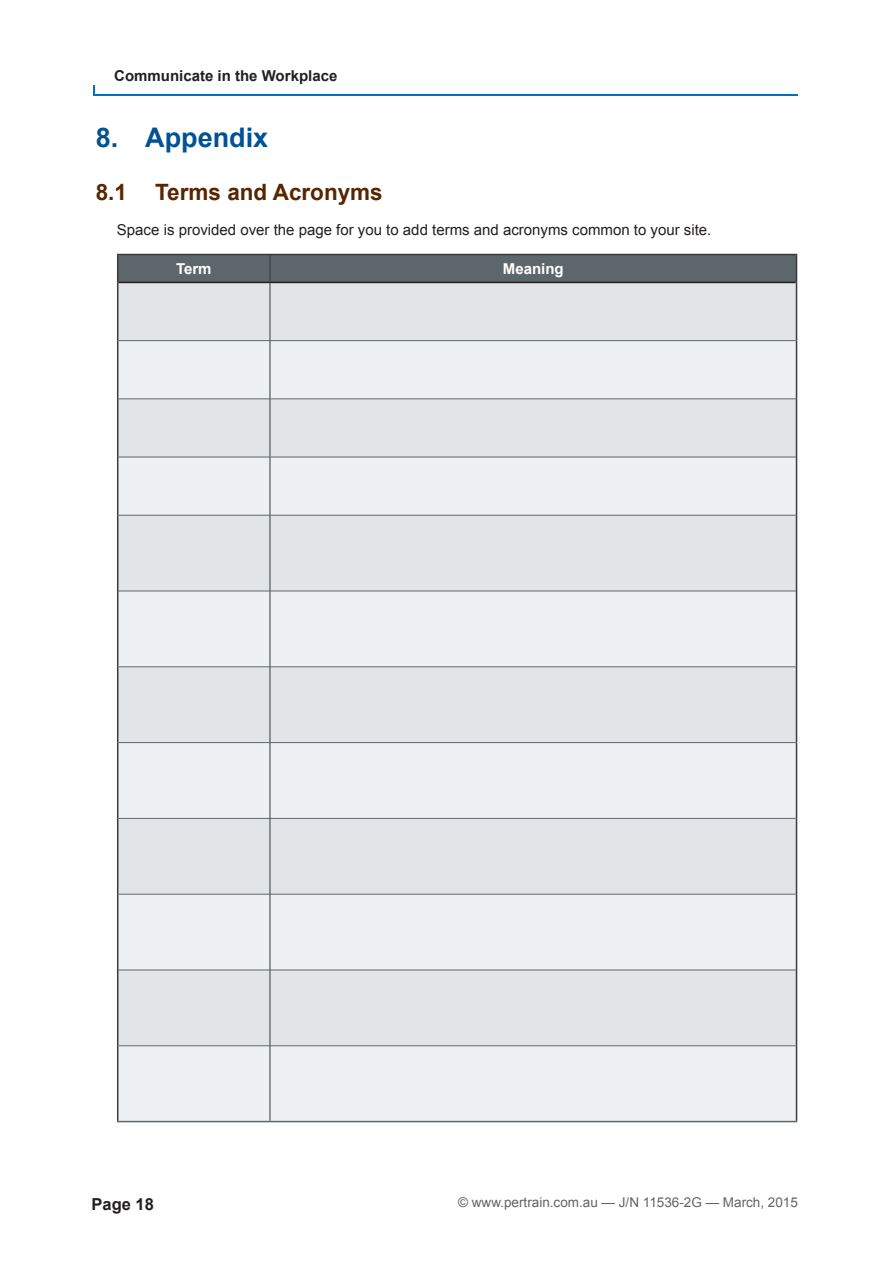
<style>
.page{position:relative;width:893px;height:1263px;background:#fff}
.page>*{position:absolute;margin:0;border:0;box-sizing:border-box;transform-origin:0 0}
.t1{font:700 27px "Arial";color:#005294}
.t2{font:700 22.5px "Arial";color:#572500}
.t3{font:700 16.5px "Arial";color:#231f20}
.Body_text{font:15px "Arial";color:#231f20}
.t4{font:700 15px "Arial";color:#231f20}
.Table_Heading{font:700 15px "Arial";color:#fff}
.t5{font:13.5px "Arial";color:#636366}
</style>
<div class="page">
<hr style="left:93px;top:95px;width:705px;height:1px;background:#0072bc">
<div style="left:118px;top:283px;width:678px;height:57px;background:#e1e5e8"></div>
<svg style="left:118px;top:341px;width:678px;height:780px;background:#e6eaec"></svg>
<hr style="left:117px;top:1121px;width:153px;height:1px;background:#5f666b">
<hr style="left:270px;top:1121px;width:527px;height:1px;background:#5f666b">
<hr style="left:118px;top:340px;width:152px;height:1px;background:#5f666b">
<hr style="left:118px;top:399px;width:152px;height:1px;background:#5f666b">
<hr style="left:117px;top:399px;width:1px;height:58px;background:#353b40">
<hr style="left:270px;top:340px;width:526px;height:1px;background:#5f666b">
<hr style="left:270px;top:399px;width:526px;height:1px;background:#5f666b">
<hr style="left:270px;top:399px;width:1px;height:58px;background:#353b40">
<hr style="left:796px;top:399px;width:1px;height:58px;background:#353b40">
<hr style="left:117px;top:282px;width:1px;height:59px;background:#353b40">
<hr style="left:117px;top:341px;width:1px;height:58px;background:#353b40">
<hr style="left:118px;top:457px;width:152px;height:1px;background:#5f666b">
<hr style="left:270px;top:283px;width:1px;height:58px;background:#353b40">
<hr style="left:270px;top:341px;width:1px;height:58px;background:#353b40">
<hr style="left:796px;top:282px;width:1px;height:59px;background:#353b40">
<hr style="left:796px;top:341px;width:1px;height:58px;background:#353b40">
<hr style="left:270px;top:457px;width:526px;height:1px;background:#5f666b">
<hr style="left:117px;top:457px;width:1px;height:58px;background:#353b40">
<hr style="left:270px;top:457px;width:1px;height:58px;background:#353b40">
<hr style="left:796px;top:457px;width:1px;height:58px;background:#353b40">
<hr style="left:118px;top:515px;width:152px;height:1px;background:#5f666b">
<hr style="left:118px;top:591px;width:152px;height:1px;background:#5f666b">
<hr style="left:118px;top:666px;width:152px;height:1px;background:#5f666b">
<hr style="left:118px;top:742px;width:152px;height:1px;background:#5f666b">
<hr style="left:118px;top:818px;width:152px;height:1px;background:#5f666b">
<hr style="left:118px;top:894px;width:152px;height:1px;background:#5f666b">
<hr style="left:118px;top:970px;width:152px;height:1px;background:#5f666b">
<hr style="left:118px;top:1045px;width:152px;height:1px;background:#5f666b">
<hr style="left:117px;top:515px;width:1px;height:76px;background:#353b40">
<hr style="left:117px;top:591px;width:1px;height:76px;background:#353b40">
<hr style="left:117px;top:667px;width:1px;height:76px;background:#353b40">
<hr style="left:117px;top:743px;width:1px;height:75px;background:#353b40">
<hr style="left:117px;top:818px;width:1px;height:76px;background:#353b40">
<hr style="left:117px;top:894px;width:1px;height:76px;background:#353b40">
<hr style="left:117px;top:970px;width:1px;height:76px;background:#353b40">
<hr style="left:117px;top:1046px;width:1px;height:75px;background:#353b40">
<hr style="left:270px;top:515px;width:526px;height:1px;background:#5f666b">
<hr style="left:270px;top:591px;width:526px;height:1px;background:#5f666b">
<hr style="left:270px;top:666px;width:526px;height:1px;background:#5f666b">
<hr style="left:270px;top:742px;width:526px;height:1px;background:#5f666b">
<hr style="left:270px;top:818px;width:526px;height:1px;background:#5f666b">
<hr style="left:270px;top:894px;width:526px;height:1px;background:#5f666b">
<hr style="left:270px;top:970px;width:526px;height:1px;background:#5f666b">
<hr style="left:270px;top:1045px;width:526px;height:1px;background:#5f666b">
<hr style="left:270px;top:515px;width:1px;height:76px;background:#353b40">
<hr style="left:270px;top:591px;width:1px;height:76px;background:#353b40">
<hr style="left:270px;top:667px;width:1px;height:75px;background:#353b40">
<hr style="left:270px;top:743px;width:1px;height:75px;background:#353b40">
<hr style="left:270px;top:818px;width:1px;height:76px;background:#353b40">
<hr style="left:270px;top:894px;width:1px;height:76px;background:#353b40">
<hr style="left:270px;top:970px;width:1px;height:75px;background:#353b40">
<hr style="left:270px;top:1046px;width:1px;height:75px;background:#353b40">
<hr style="left:796px;top:515px;width:1px;height:76px;background:#353b40">
<hr style="left:796px;top:591px;width:1px;height:76px;background:#353b40">
<hr style="left:796px;top:667px;width:1px;height:76px;background:#353b40">
<hr style="left:796px;top:743px;width:1px;height:75px;background:#353b40">
<hr style="left:796px;top:818px;width:1px;height:76px;background:#353b40">
<hr style="left:796px;top:894px;width:1px;height:76px;background:#353b40">
<hr style="left:796px;top:970px;width:1px;height:76px;background:#353b40">
<hr style="left:796px;top:1046px;width:1px;height:75px;background:#353b40">
<svg style="left:117px;top:254px;width:680px;height:28px;background:#5a6267"></svg>
<hr style="left:118px;top:282px;width:152px;height:1px;background:#231f20">
<hr style="left:270px;top:282px;width:526px;height:1px;background:#231f20">
<p class="t4" style="left:114px;top:65px;width:225px">Communicate in the Workplace</p>
<p class="t1" style="left:96px;top:119px;width:174px">8. Appendix</p>
<p class="t2" style="left:96px;top:176px;width:33px">8.1</p>
<p class="t2" style="left:155px;top:176px;width:229px">Terms and Acronyms</p>
<p class="Body_text" style="left:117px;top:219px;width:596px">Space is provided over the page for you to add terms and acronyms common to your site.</p>
<p class="Table_Heading" style="left:176px;top:258px;width:37px">Term</p>
<p class="Table_Heading" style="left:503px;top:258px;width:62px">Meaning</p>
<p class="t3" style="left:92px;top:1192px;width:64px">Page 18</p>
<p class="t5" style="left:458px;top:1193px;width:341px">© www.pertrain.com.au — J/N 11536-2G — March, 2015</p>
</div>
